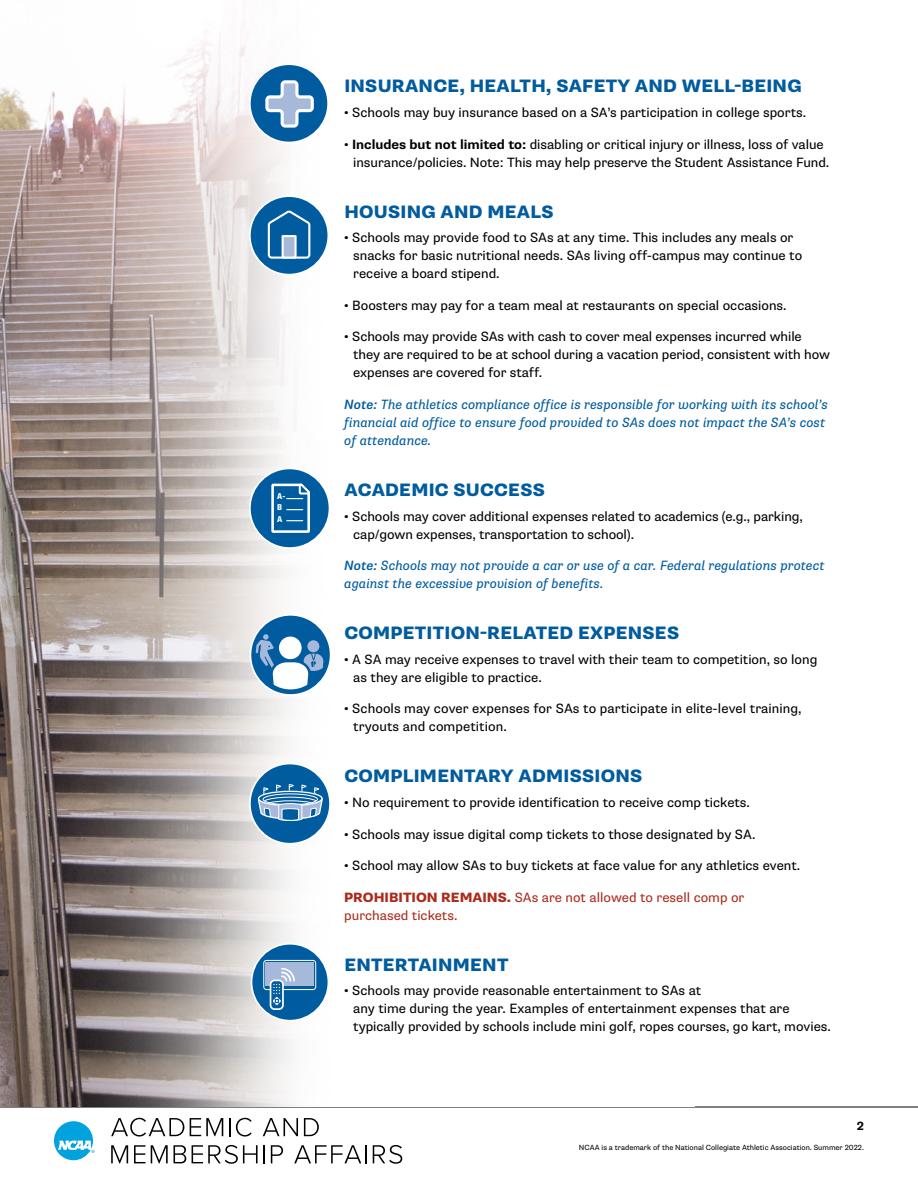
<style>
.page{position:relative;width:918px;height:1188px;background:#fff}
.page>*{position:absolute;margin:0;border:0;box-sizing:border-box;transform-origin:0 0}
.t1{font:800 18px "Supria Sans";letter-spacing:.015em;color:#005c9f}
.t2{font:13.5px/18px "Supria Sans";color:#000}
.t3{font:italic 13.5px/18px "Supria Sans";color:#005c9f}
.t4{font:13.5px/18px "Supria Sans";color:#aa2c1c}
.t5{font:700 12px "Supria Sans";color:#000}
.t6{font:800 condensed 8.55px/11.2px "Supria Sans";color:#fff}
.t7{font:7.5px "Supria Sans";color:#000}
.s1{font-weight:700}
.s2{font-weight:500}
.s3{font-weight:800}
</style>
<div class="page">
<hr style="left:0;top:1107px;width:918px;height:1px;background:#000">
<svg style="left:111px;top:1118px;width:73px;height:19px"></svg>
<svg style="left:190px;top:1118px;width:33px;height:18px"></svg>
<svg style="left:229px;top:1118px;width:23px;height:19px"></svg>
<svg style="left:263px;top:1118px;width:35px;height:18px"></svg>
<svg style="left:304px;top:1118px;width:15px;height:18px"></svg>
<svg style="left:111px;top:1145px;width:17px;height:18px"></svg>
<svg style="left:134px;top:1145px;width:34px;height:18px"></svg>
<svg style="left:174px;top:1145px;width:12px;height:18px"></svg>
<svg style="left:192px;top:1145px;width:73px;height:19px"></svg>
<svg style="left:271px;top:1145px;width:12px;height:18px"></svg>
<svg style="left:294px;top:1145px;width:73px;height:18px"></svg>
<svg style="left:373px;top:1145px;width:29px;height:19px"></svg>
<svg style="left:54px;top:1121px;width:41px;height:39px"></svg>
<img style="left:0;top:24px;width:292px;height:1082px">
<div style="left:250px;top:615px;width:81px;height:80px;background:#005c9f;border-radius:50%"></div>
<div style="left:250px;top:614px;width:81px;height:82px;border:2px solid #fff;border-radius:50%"></div>
<svg style="left:256px;top:631px;width:68px;height:64px"></svg>
<div style="left:250px;top:764px;width:80px;height:80px;background:#005c9f;border-radius:50%"></div>
<div style="left:249px;top:763px;width:82px;height:82px;border:2px solid #fff;border-radius:50%"></div>
<svg style="left:256px;top:784px;width:68px;height:37px"></svg>
<div style="left:252px;top:944px;width:76px;height:77px;background:#005c9f;border-radius:50%"></div>
<div style="left:251px;top:943px;width:78px;height:78px;border:2px solid #fff;border-radius:50%"></div>
<svg style="left:264px;top:960px;width:52px;height:30px"></svg>
<div style="left:263px;top:960px;width:53px;height:30px;border:1px solid #fff;border-radius:3px"></div>
<div style="left:266px;top:963px;width:48px;height:23px;background:#a6b9da"></div>
<div style="left:270px;top:980px;width:14px;height:30px;border:2px solid #fff;border-radius:4px"></div>
<svg style="left:271px;top:968px;width:25px;height:39px"></svg>
<div style="left:250px;top:468px;width:80px;height:80px;background:#005c9f;border-radius:50%"></div>
<div style="left:249px;top:468px;width:81px;height:81px;border:2px solid #fff;border-radius:50%"></div>
<svg style="left:271px;top:483px;width:39px;height:50px"></svg>
<div style="left:250px;top:196px;width:78px;height:79px;background:#005c9f;border-radius:50%"></div>
<div style="left:249px;top:195px;width:80px;height:80px;border:2px solid #fff;border-radius:50%"></div>
<svg style="left:267px;top:210px;width:44px;height:49px"></svg>
<div style="left:282px;top:235px;width:15px;height:24px;background:#a6b9da;border:2px solid #fff"></div>
<div style="left:250px;top:64px;width:78px;height:78px;background:#005c9f;border-radius:50%"></div>
<div style="left:249px;top:63px;width:80px;height:80px;border:2px solid #fff;border-radius:50%"></div>
<svg style="left:265px;top:80px;width:49px;height:48px"></svg>
<p class="t6" style="left:277px;top:491px;width:10px">A-<br>B<br>A</p>
<h1 class="t1" style="left:344px;top:75px;width:459px">INSURANCE, HEALTH, SAFETY AND WELL-BEING</h1>
<p class="t2" style="left:344px;top:104px;width:463px">• Schools may buy insurance based on a SA’s participation in college sports.</p>
<p class="t2" style="left:353px;top:135px;width:478px;text-indent:-9px">• <span class="s1">Includes but not limited to:</span> disabling or critical injury or illness, loss of value insurance/policies. Note: This may help preserve the Student Assistance Fund.</p>
<h1 class="t1" style="left:344px;top:200px;width:211px">HOUSING AND MEALS</h1>
<p class="t2" style="left:353px;top:229px;width:450px;text-indent:-9px">• Schools may provide food to SAs at any time. This includes any meals or snacks for basic nutritional needs. SAs living off-campus may continue to receive a board stipend.</p>
<p class="t2" style="left:344px;top:296px;width:444px">• Boosters may pay for a team meal at restaurants on special occasions.</p>
<p class="t2" style="left:353px;top:328px;width:478px;text-indent:-9px">• Schools may provide SAs with cash to cover meal expenses incurred while they are required to be at school during a vacation period, consistent with how expenses are covered for staff.</p>
<p class="t3" style="left:344px;top:395px;width:485px"><span class="s2">Note:</span> The athletics compliance office is responsible for working with its school’s financial aid office to ensure food provided to SAs does not impact the SA’s cost of attendance.</p>
<h1 class="t1" style="left:344px;top:479px;width:202px">ACADEMIC SUCCESS</h1>
<p class="t2" style="left:353px;top:507px;width:451px;text-indent:-9px">• Schools may cover additional expenses related to academics (e.g., parking, cap/gown expenses, transportation to school).</p>
<p class="t3" style="left:344px;top:557px;width:482px"><span class="s2">Note:</span> Schools may not provide a car or use of a car. Federal regulations protect against the excessive provision of benefits.</p>
<h1 class="t1" style="left:344px;top:622px;width:336px">COMPETITION-RELATED EXPENSES</h1>
<p class="t2" style="left:353px;top:650px;width:466px;text-indent:-9px">• A SA may receive expenses to travel with their team to competition, so long as they are eligible to practice.</p>
<p class="t2" style="left:353px;top:700px;width:450px;text-indent:-9px">• Schools may cover expenses for SAs to participate in elite-level training, tryouts and competition.</p>
<h1 class="t1" style="left:344px;top:765px;width:299px">COMPLIMENTARY ADMISSIONS</h1>
<p class="t2" style="left:344px;top:794px;width:407px">• No requirement to provide identification to receive comp tickets.</p>
<p class="t2" style="left:344px;top:825px;width:413px">• Schools may issue digital comp tickets to those designated by SA.</p>
<p class="t2" style="left:344px;top:857px;width:457px">• School may allow SAs to buy tickets at face value for any athletics event.</p>
<p class="t4" style="left:344px;top:888px;width:402px"><span class="s3">PROHIBITION REMAINS.</span> SAs are not allowed to resell comp or purchased tickets.</p>
<h1 class="t1" style="left:344px;top:953px;width:166px">ENTERTAINMENT</h1>
<p class="t2" style="left:353px;top:982px;width:479px;text-indent:-9px">• Schools may provide reasonable entertainment to SAs at<br>any time during the year. Examples of entertainment expenses that are typically provided by schools include mini golf, ropes courses, go kart, movies.</p>
<p class="t5" style="left:857px;top:1118px;width:9px">2</p>
<p class="t7" style="left:579px;top:1143px;width:287px">NCAA is a trademark of the National Collegiate Athletic Association. Summer 2022.</p>
</div>
